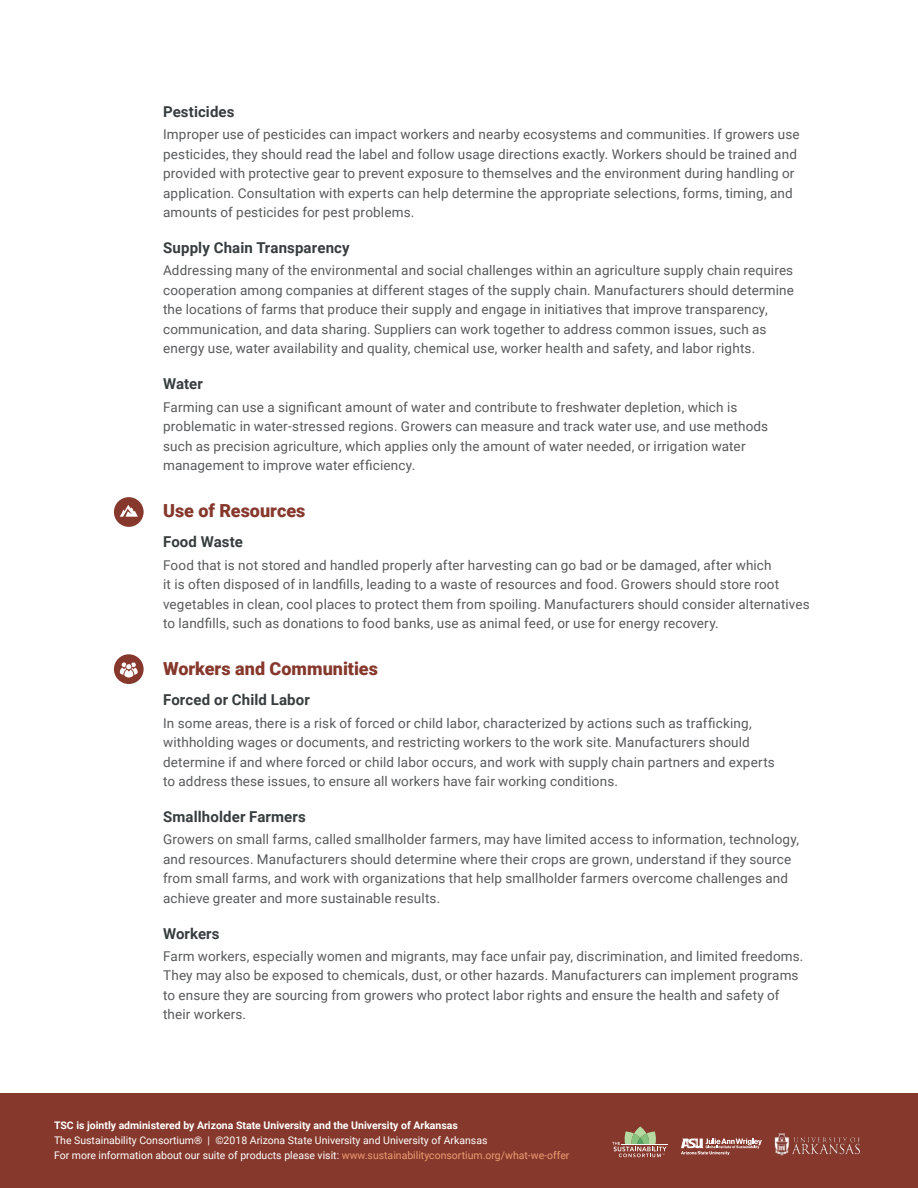
<style>
.page{position:relative;width:918px;height:1188px;background:#fff}
.page>*{position:absolute;margin:0;border:0;box-sizing:border-box;transform-origin:0 0}
.FBA_H1{font:900 18px "Roboto";color:#86382c}
.H2_second_issue{font:700 15px "Roboto";letter-spacing:.01em;color:#373d3f}
.H2_first_issue{font:700 15px "Roboto";letter-spacing:.01em;color:#373d3f}
.P_9pt{font:13.5px/19.5px "Roboto";letter-spacing:.01em;color:#58595b}
.t1{font:10.5px/15px "Roboto";color:#fff}
.t2{font:700 10.5px "Roboto";color:#fff}
.s1{color:#d78153}
</style>
<div class="page">
<div style="left:0;top:1094px;width:918px;height:94px;background:#86382c"></div>
<svg style="left:681px;top:1139px;width:81px;height:16px"></svg>
<img style="left:774px;top:1134px;width:87px;height:22px">
<hr style="left:621px;top:1144px;width:47px;height:1px;background:#fff">
<svg style="left:612px;top:1126px;width:55px;height:31px"></svg>
<div style="left:114px;top:654px;width:30px;height:30px;background:#86382c;border-radius:50%"></div>
<svg style="left:120px;top:662px;width:18px;height:15px"></svg>
<div style="left:114px;top:497px;width:30px;height:30px;background:#86382c;border-radius:50%"></div>
<svg style="left:120px;top:505px;width:18px;height:12px"></svg>
<p class="H2_second_issue" style="left:163px;top:101px;width:73px">Pesticides</p>
<p class="P_9pt" style="left:163px;top:124px;width:638px">Improper use of pesticides can impact workers and nearby ecosystems and communities. If growers use pesticides, they should read the label and follow usage directions exactly. Workers should be trained and provided with protective gear to prevent exposure to themselves and the environment during handling or application. Consultation with experts can help determine the appropriate selections, forms, timing, and amounts of pesticides for pest problems.</p>
<p class="H2_second_issue" style="left:163px;top:237px;width:188px">Supply Chain Transparency</p>
<p class="P_9pt" style="left:163px;top:260px;width:632px">Addressing many of the environmental and social challenges within an agriculture supply chain requires cooperation among companies at different stages of the supply chain. Manufacturers should determine the locations of farms that produce their supply and engage in initiatives that improve transparency, communication, and data sharing. Suppliers can work together to address common issues, such as energy use, water availability and quality, chemical use, worker health and safety, and labor rights.</p>
<p class="H2_second_issue" style="left:163px;top:374px;width:41px">Water</p>
<p class="P_9pt" style="left:163px;top:397px;width:607px">Farming can use a significant amount of water and contribute to freshwater depletion, which is problematic in water-stressed regions. Growers can measure and track water use, and use methods such as precision agriculture, which applies only the amount of water needed, or irrigation water management to improve water efficiency.</p>
<p class="FBA_H1" style="left:163px;top:498px;width:144px">Use of Resources</p>
<p class="H2_first_issue" style="left:163px;top:532px;width:81px">Food Waste</p>
<p class="P_9pt" style="left:163px;top:555px;width:648px">Food that is not stored and handled properly after harvesting can go bad or be damaged, after which<br>it is often disposed of in landfills, leading to a waste of resources and food. Growers should store root vegetables in clean, cool places to protect them from spoiling. Manufacturers should consider alternatives to landfills, such as donations to food banks, use as animal feed, or use for energy recovery.</p>
<p class="FBA_H1" style="left:163px;top:656px;width:216px">Workers and Communities</p>
<p class="H2_first_issue" style="left:163px;top:690px;width:148px">Forced or Child Labor</p>
<p class="P_9pt" style="left:163px;top:713px;width:613px">In some areas, there is a risk of forced or child labor, characterized by actions such as trafficking, withholding wages or documents, and restricting workers to the work site. Manufacturers should determine if and where forced or child labor occurs, and work with supply chain partners and experts to address these issues, to ensure all workers have fair working conditions.</p>
<p class="H2_second_issue" style="left:163px;top:806px;width:144px">Smallholder Farmers</p>
<p class="P_9pt" style="left:163px;top:829px;width:637px">Growers on small farms, called smallholder farmers, may have limited access to information, technology, and resources. Manufacturers should determine where their crops are grown, understand if they source from small farms, and work with organizations that help smallholder farmers overcome challenges and achieve greater and more sustainable results.</p>
<p class="H2_second_issue" style="left:163px;top:923px;width:58px">Workers</p>
<p class="P_9pt" style="left:163px;top:946px;width:642px">Farm workers, especially women and migrants, may face unfair pay, discrimination, and limited freedoms.<br>They may also be exposed to chemicals, dust, or other hazards. Manufacturers can implement programs to ensure they are sourcing from growers who protect labor rights and ensure the health and safety of their workers.</p>
<p class="t2" style="left:54px;top:1118px;width:405px">TSC is jointly administered by Arizona State University and the University of Arkansas</p>
<p class="t1" style="left:54px;top:1133px;width:517px">The Sustainability Consortium® | ©2018 Arizona State University and University of Arkansas<br>For more information about our suite of products please visit: <span class="s1">www.sustainabilityconsortium.org/what-we-offer</span></p>
</div>
